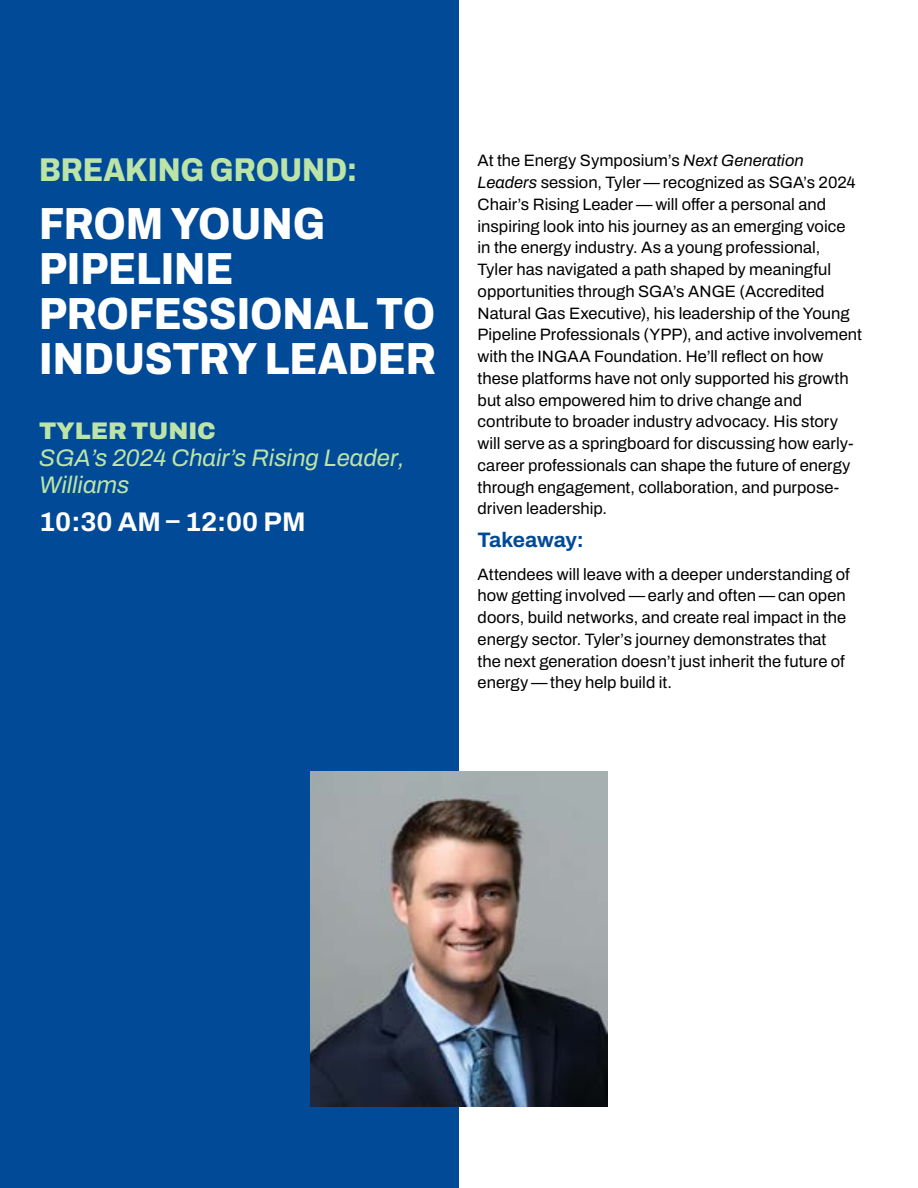
<style>
.page{position:relative;width:918px;height:1188px;background:#fff}
.page>*{position:absolute;margin:0;border:0;box-sizing:border-box;transform-origin:0 0}
.t1{font:800 semi-condensed 45px/45px "Archivo";letter-spacing:-.005em;color:#fff}
.t2{font:800 semi-condensed 33px "Archivo";color:#bde4a7}
.t3{font:700 27px "Archivo";color:#fff}
.t4{font:italic 600 24px/27px "Archivo";color:#bde4a7}
.t5{font:900 24px "Archivo";color:#bde4a7}
.t6{font:700 21px "Archivo";letter-spacing:-.015em;color:#004a98}
.t7{font:600 16.5px/21.8px "Archivo";color:#000}
.s1{font-style:italic}
</style>
<div class="page">
<div style="left:0;top:0;width:459px;height:1188px;background:#004a98"></div>
<img style="left:311px;top:772px;width:296px;height:335px">
<h2 class="t2" style="left:39px;top:145px;width:319px">BREAKING GROUND:</h2>
<h1 class="t1" style="left:39px;top:201px;width:398px">FROM YOUNG<br>PIPELINE<br>PROFESSIONAL TO<br>INDUSTRY LEADER</h1>
<h3 class="t5" style="left:39px;top:413px;width:178px">TYLER TUNIC</h3>
<h3 class="t4" style="left:39px;top:445px;width:367px">SGA’s 2024 Chair’s Rising Leader,<br>Williams</h3>
<h3 class="t3" style="left:39px;top:502px;width:268px">10:30 AM – 12:00 PM</h3>
<p class="t7" style="left:478px;top:150px;width:386px">At the Energy Symposium’s <span class="s1">Next Generation Leaders</span> session, Tyler — recognized as SGA’s 2024<br>Chair’s Rising Leader — will offer a personal and inspiring look into his journey as an emerging voice in the energy industry. As a young professional,<br>Tyler has navigated a path shaped by meaningful opportunities through SGA’s ANGE (Accredited Natural Gas Executive), his leadership of the Young Pipeline Professionals (YPP), and active involvement with the INGAA Foundation. He’ll reflect on how these platforms have not only supported his growth but also empowered him to drive change and contribute to broader industry advocacy. His story will serve as a springboard for discussing how early&shy;career professionals can shape the future of energy through engagement, collaboration, and purpose&shy;driven leadership.</p>
<p class="t6" style="left:478px;top:524px;width:108px">Takeaway:</p>
<p class="t7" style="left:478px;top:563px;width:374px">Attendees will leave with a deeper understanding of how getting involved — early and often — can open doors, build networks, and create real impact in the energy sector. Tyler’s journey demonstrates that the next generation doesn’t just inherit the future of energy — they help build it.</p>
</div>
